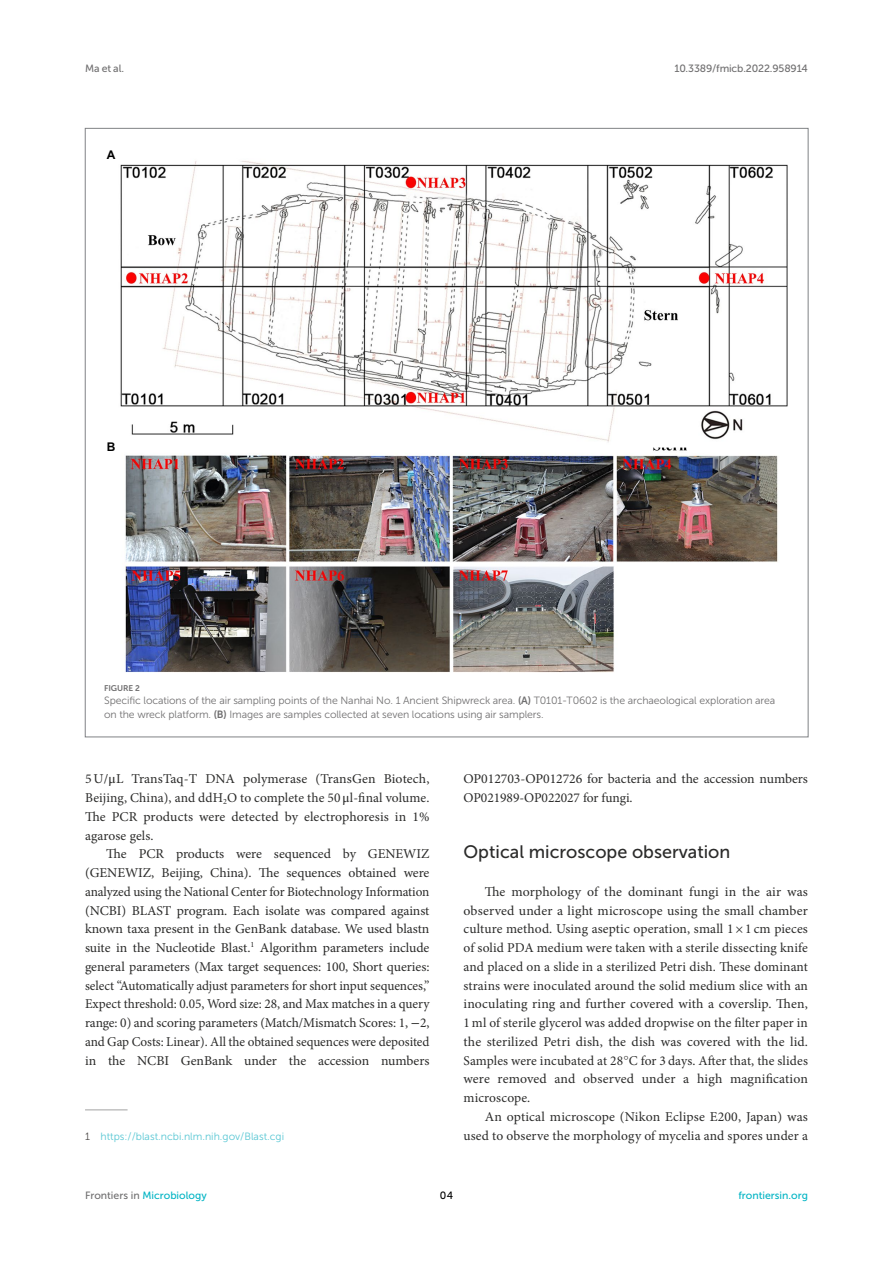
<style>
.page{position:relative;width:893px;height:1263px;background:#fff}
.page>*{position:absolute;margin:0;border:0;box-sizing:border-box;transform-origin:0 0}
.TEXT{font:18px "Museo Sans 500";color:#2b2b2a}
.TEXT-2{font:13.5px/18.8px "Minion Pro";letter-spacing:.005em;color:#2b2b2a;text-align:justify}
.TEXT_FLUSH{font:13.5px/18.8px "Minion Pro";letter-spacing:.01em;color:#2b2b2a;text-align:justify}
.t1{font:700 12px "Arial";color:#000}
.FIG_LEG{font:10.5px/13.5px "Museo Sans 300";letter-spacing:-.01em;color:#706f70}
.FOOTNOTE{font:10.5px "Museo Sans 300";color:#56c6d3}
.t2{font:10.5px "Museo Sans 500";color:#00b4c4}
.t3{font:10.5px "Museo Sans 500";letter-spacing:-.015em;color:#706f70}
.t4{font:10.5px "Museo Sans 500";color:#000}
.FIG_HD{font:8.25px "Museo Sans 700";letter-spacing:-.01em;color:#706f70}
.s1{font-family:"Museo Sans 700"}
.s2{font-family:"STIX General"}
.s3{color:#4c4948}
.s4{font-family:"STIX"}
.s5{color:#706f70}
</style>
<div class="page">
<hr style="left:85px;top:1109px;width:43px;height:1px;background:#a2a3a3">
<img style="left:120px;top:161px;width:668px;height:511px">
<p class="t3" style="left:85px;top:63px;width:40px">Ma et al.</p>
<p class="t3" style="left:674px;top:63px;width:135px">10.3389/fmicb.2022.958914</p>
<p class="t1" style="left:107px;top:146px;width:10px">A</p>
<p class="t1" style="left:107px;top:439px;width:10px">B</p>
<p class="FIG_HD" style="left:104px;top:683px;width:37px">FIGURE 2</p>
<p class="FIG_LEG" style="left:104px;top:694px;width:673px">Specific locations of the air sampling points of the Nanhai No. 1 Ancient Shipwreck area. <span class="s1">(A)</span> T0101-T0602 is the archaeological exploration area on the wreck platform. <span class="s1">(B)</span> Images are samples collected at seven locations using air samplers.</p>
<p class="TEXT_FLUSH" style="left:85px;top:770px;width:346px">5U/<span class="s2">μ</span>L TransTaq-T DNA polymerase (TransGen Biotech, Beijing, China), and ddH<sub>2</sub>O to complete the 50 <span class="s2">μ</span>l-final volume.<br>The PCR products were detected by electrophoresis in 1% agarose gels.</p>
<p class="TEXT-2" style="left:85px;top:845px;width:346px;text-indent:21px">The PCR products were sequenced by GENEWIZ (GENEWIZ, Beijing, China). The sequences obtained were analyzed using the National Center for Biotechnology Information (NCBI) BLAST program. Each isolate was compared against known taxa present in the GenBank database. We used blastn suite in the Nucleotide Blast.<sup>1</sup> Algorithm parameters include general parameters (Max target sequences: 100, Short queries: select “Automatically adjust parameters for short input sequences,” Expect threshold: 0.05, Word size: 28, and Max matches in a query range: 0) and scoring parameters (Match/Mismatch Scores: 1, <span class="s2">−</span>2, and Gap Costs: Linear). All the obtained sequences were deposited in the NCBI GenBank under the accession numbers</p>
<p class="FOOTNOTE" style="left:85px;top:1130px;width:201px"><span class="s3">1</span> https://blast.ncbi.nlm.nih.gov/Blast.cgi</p>
<p class="TEXT-2" style="left:463px;top:770px;width:346px">OP012703-OP012726 for bacteria and the accession numbers<br>OP021989-OP022027 for fungi.</p>
<p class="TEXT" style="left:463px;top:842px;width:268px">Optical microscope observation</p>
<p class="TEXT-2" style="left:485px;top:882px;width:325px">The morphology of the dominant fungi in the air was</p>
<p class="TEXT-2" style="left:463px;top:901px;width:346px">observed under a light microscope using the small chamber</p>
<p class="TEXT-2" style="left:463px;top:920px;width:346px">culture method. Using aseptic operation, small 1×1 cm pieces</p>
<p class="TEXT-2" style="left:463px;top:938px;width:346px">of solid PDA medium were taken with a sterile dissecting knife</p>
<p class="TEXT-2" style="left:463px;top:957px;width:346px">and placed on a slide in a sterilized Petri dish. These dominant</p>
<p class="TEXT-2" style="left:463px;top:976px;width:346px">strains were inoculated around the solid medium slice with an</p>
<p class="TEXT-2" style="left:463px;top:995px;width:346px">inoculating ring and further covered with a coverslip. Then,</p>
<p class="TEXT-2" style="left:463px;top:1013px;width:346px">1 ml of sterile glycerol was added dropwise on the filter paper in</p>
<p class="TEXT-2" style="left:463px;top:1032px;width:346px">the sterilized Petri dish, the dish was covered with the lid.</p>
<p class="TEXT-2" style="left:463px;top:1051px;width:346px">Samples were incubated at 28<span class="s4">°</span>C for 3 days. After that, the slides</p>
<p class="TEXT-2" style="left:463px;top:1070px;width:346px">were removed and observed under a high magnification</p>
<p class="TEXT-2" style="left:463px;top:1088px;width:68px">microscope.</p>
<p class="TEXT-2" style="left:485px;top:1107px;width:325px">An optical microscope (Nikon Eclipse E200, Japan) was</p>
<p class="TEXT-2" style="left:463px;top:1126px;width:346px">used to observe the morphology of mycelia and spores under a</p>
<p class="t2" style="left:85px;top:1190px;width:123px"><span class="s5">Frontiers in</span> Microbiology</p>
<p class="t4" style="left:440px;top:1190px;width:15px">04</p>
<p class="t2" style="left:738px;top:1190px;width:71px">frontiersin.org</p>
</div>
